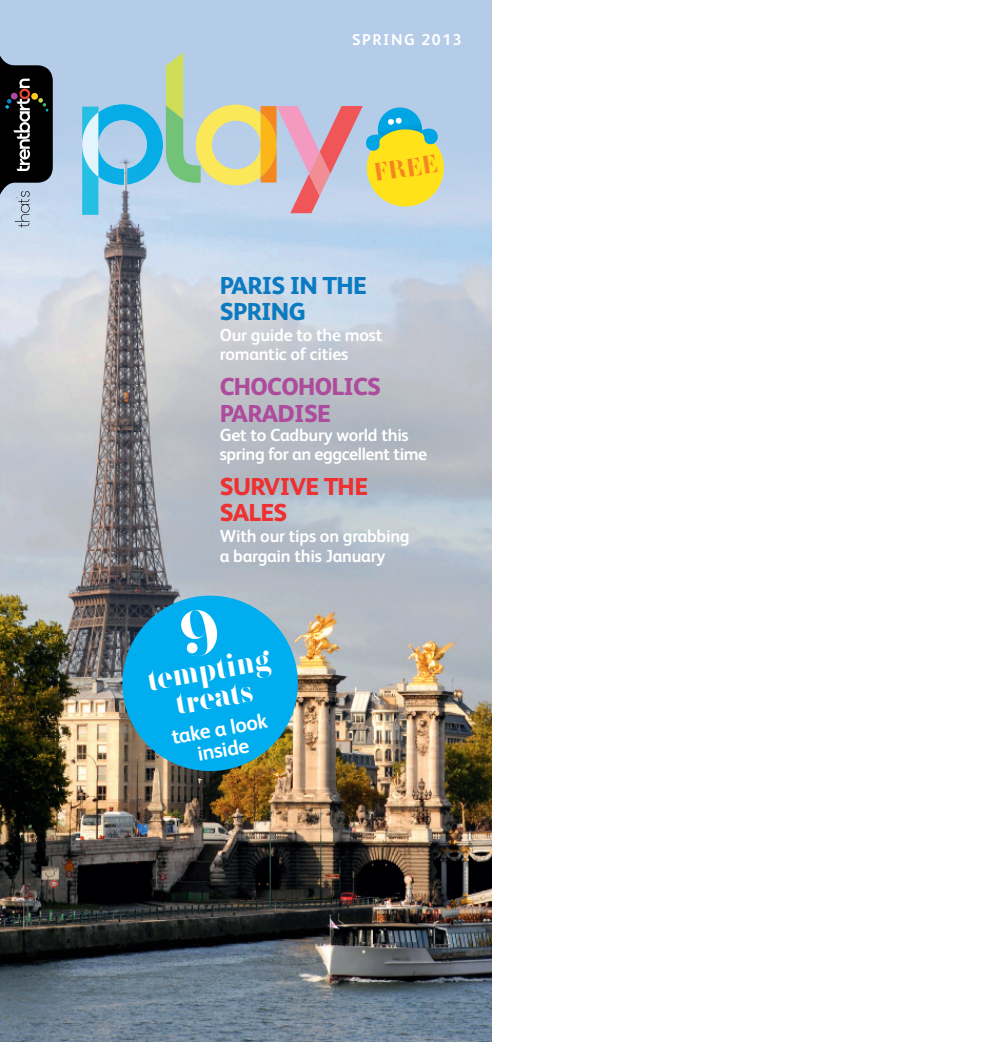
<style>
.page{position:relative;width:983px;height:1042px;background:#fff}
.page>*{position:absolute;margin:0;border:0;box-sizing:border-box;transform-origin:0 0}
.t1{font:29.75px/28px "F37 Bella";color:#fff;text-align:center}
.t2{font:25.2px "F37 Bella";color:#f58721}
.t3{font:800 24.5px/26.2px "FS Albert";letter-spacing:-.03em;color:#ad4b9d}
.t4{font:800 24.5px/26.2px "FS Albert";letter-spacing:-.03em;color:#0b7bc1}
.t5{font:800 24.5px/26.2px "FS Albert";letter-spacing:-.03em;color:#ee3031}
.t6{font:700 21px/21px "FS Albert";color:#fff;text-align:center}
.t7{font:700 17.5px/19.2px "FS Albert";letter-spacing:-.015em;color:#fff}
.t8{font:700 15.75px "FS Albert";letter-spacing:.1em;color:#fff}
</style>
<div class="page">
<img style="left:0;top:1px;width:491px;height:1041px">
<hr style="left:0;top:0;width:491px;height:1px;background:#b5cce9">
<svg style="left:0;top:4px;width:53px;height:264px;background:#76808c"></svg>
<svg style="left:82px;top:107px;width:17px;height:108px;background:#74d4ed"></svg>
<img style="left:98px;top:104px;width:65px;height:81px">
<svg style="left:166px;top:52px;width:280px;height:161px;background:#c3c8b8"></svg>
<svg style="left:115px;top:588px;width:190px;height:190px;background:#2f9fc4"></svg>
<p class="t8" style="left:352px;top:34px;width:111px">SPRING 2013</p>
<h2 class="t2" style="left:372px;top:158px;width:65px;rotate:-8deg">FREE</h2>
<h3 class="t4" style="left:220px;top:274px;width:148px">PARIS IN THE<br>SPRING</h3>
<p class="t7" style="left:220px;top:327px;width:164px">Our guide to the most romantic of cities</p>
<h3 class="t3" style="left:220px;top:376px;width:163px">CHOCOHOLICS<br>PARADISE</h3>
<p class="t7" style="left:220px;top:427px;width:209px">Get to Cadbury world this spring for an eggcellent time</p>
<h3 class="t5" style="left:220px;top:476px;width:150px">SURVIVE THE<br>SALES</h3>
<p class="t7" style="left:220px;top:529px;width:191px">With our tips on grabbing a bargain this January</p>
<h1 class="t1" style="left:144px;top:667px;width:127px;rotate:-10deg">tempting treats</h1>
<p class="t6" style="left:170px;top:729px;width:99px;rotate:-10deg">take a look inside</p>
</div>
